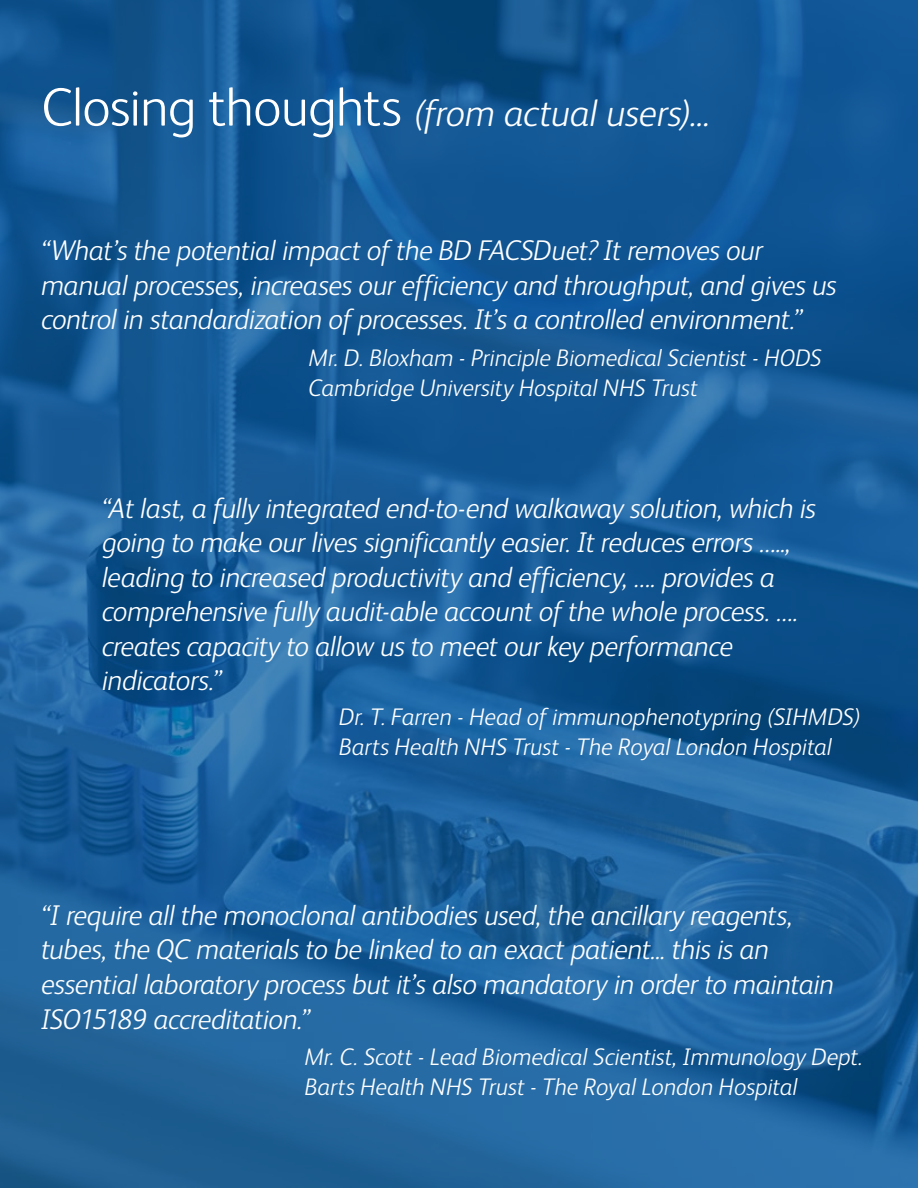
<style>
.page{position:relative;width:918px;height:1188px;background:#fff}
.page>*{position:absolute;margin:0;border:0;box-sizing:border-box;transform-origin:0 0}
.t1{font:italic 300 37.5px "FS Albert Pro";letter-spacing:-.01em;color:#fff}
.t2{font:italic 300 28.5px/34.5px "FS Albert Pro";letter-spacing:-.02em;color:#fff}
.t3{font:italic 300 24px/30px "FS Albert Pro";letter-spacing:-.01em;color:#fff}
.s1{font-style:normal;font-size:54px}
</style>
<div class="page">
<img style="left:1px;top:0;width:917px;height:1188px">
<h1 class="t1" style="left:41px;top:87px;width:671px"><span class="s1">Closing thoughts</span> (from actual users)...</h1>
<p class="t2" style="left:41px;top:232px;width:797px">“What’s the potential impact of the BD FACSDuet? It removes our manual processes, increases our efficiency and throughput, and gives us control in standardization of processes. It’s a controlled environment.”</p>
<p class="t3" style="left:309px;top:341px;width:515px">Mr. D. Bloxham - Principle Biomedical Scientist - HODS<br>Cambridge University Hospital NHS Trust</p>
<p class="t2" style="left:102px;top:489px;width:716px">“At last, a fully integrated end-to-end walkaway solution, which is going to make our lives significantly easier. It reduces errors ….., leading to increased productivity and efficiency, …. provides a comprehensive fully audit-able account of the whole process. …. creates capacity to allow us to meet our key performance indicators.”</p>
<p class="t3" style="left:339px;top:700px;width:524px">Dr. T. Farren - Head of immunophenotypring (SIHMDS)<br>Barts Health NHS Trust - The Royal London Hospital</p>
<p class="t2" style="left:41px;top:896px;width:795px">“I require all the monoclonal antibodies used, the ancillary reagents, tubes, the QC materials to be linked to an exact patient... this is an essential laboratory process but it’s also mandatory in order to maintain ISO15189 accreditation.”</p>
<p class="t3" style="left:305px;top:1040px;width:560px">Mr. C. Scott - Lead Biomedical Scientist, Immunology Dept.<br>Barts Health NHS Trust - The Royal London Hospital</p>
</div>
